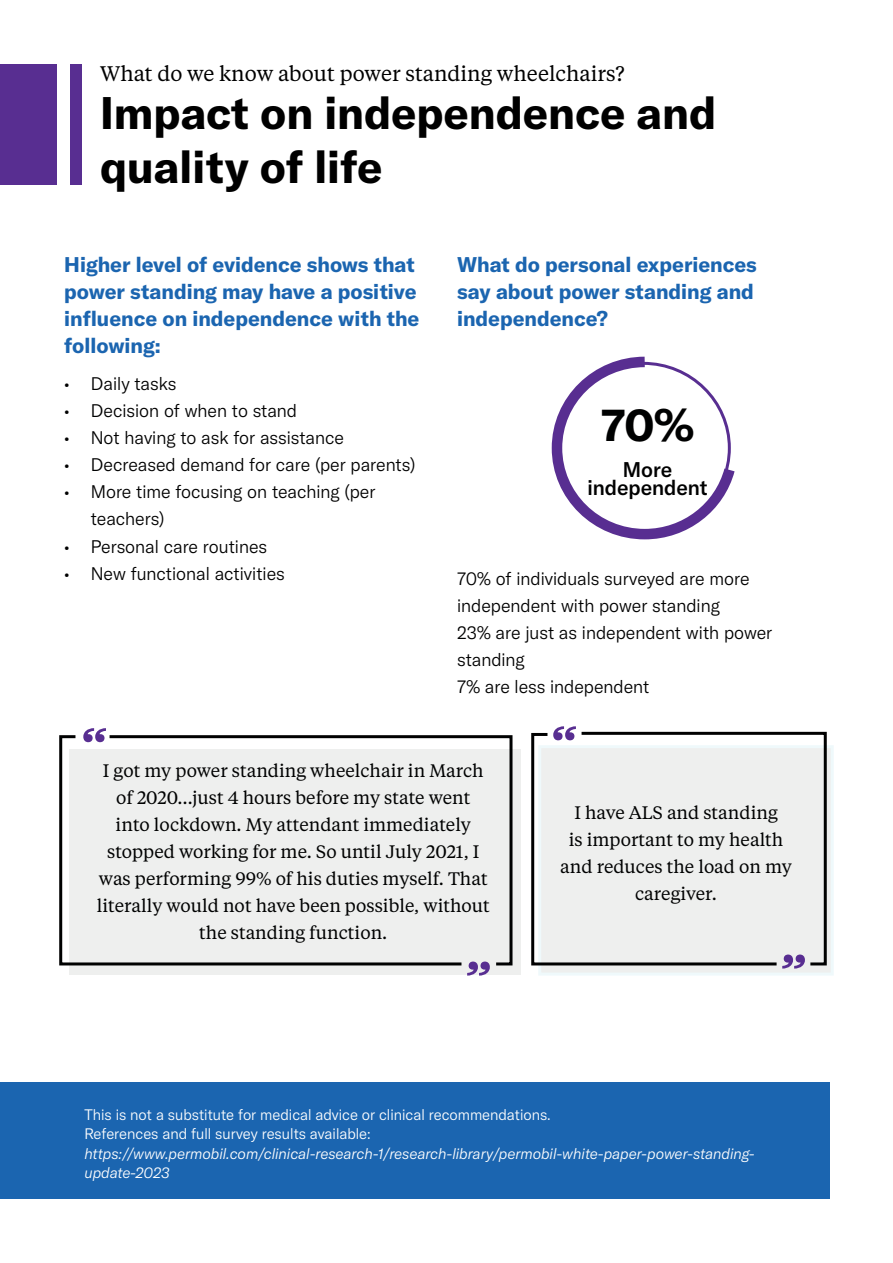
<style>
.page{position:relative;width:893px;height:1263px;background:#fff}
.page>*{position:absolute;margin:0;border:0;box-sizing:border-box;transform-origin:0 0}
.t1{font:700 45px/54px "GT America";color:#000}
.t2{font:700 45px "GT America";color:#000101}
.t3{font:700 21px/27px "GT America";color:#1b65b0}
.t4{font:21px "Tiempos Text";color:#000}
.t5{font:500 21px/18px "GT America";color:#000101;text-align:center}
.t6{font:18px/27px "Tiempos Text";color:#000101;text-align:center}
.t7{font:300 18px/27px "GT America";color:#000101}
.t8{font:italic 300 15px/19.5px "GT America";color:#fff}
.t9{font:300 15px/19.5px "GT America";color:#fff}
</style>
<div class="page">
<div style="left:0;top:1082px;width:829px;height:117px;background:#1b65b0"></div>
<div style="left:538px;top:745px;width:296px;height:230px;background:#eeefee;border:3px solid #e7f6fa"></div>
<div style="left:69px;top:749px;width:452px;height:225px;background:#eeefee"></div>
<svg style="left:84px;top:728px;width:22px;height:6px"></svg>
<svg style="left:554px;top:726px;width:22px;height:5px"></svg>
<svg style="left:467px;top:967px;width:23px;height:8px"></svg>
<svg style="left:782px;top:967px;width:19px;height:1px"></svg>
<svg style="left:59px;top:734px;width:48px;height:232px"></svg>
<svg style="left:107px;top:735px;width:406px;height:232px"></svg>
<svg style="left:531px;top:731px;width:48px;height:236px"></svg>
<svg style="left:579px;top:731px;width:249px;height:236px"></svg>
<svg style="left:551px;top:356px;width:184px;height:184px"></svg>
<div style="left:0;top:64px;width:57px;height:120px;background:#582e91"></div>
<div style="left:70px;top:64px;width:12px;height:120px;background:#582e91"></div>
<p class="t4" style="left:100px;top:59px;width:526px">What do we know about power standing wheelchairs?</p>
<h1 class="t1" style="left:100px;top:86px;width:618px">Impact on independence and quality of life</h1>
<p class="t3" style="left:64px;top:250px;width:357px">Higher level of evidence shows that power standing may have a positive influence on independence with the following:</p>
<p class="t3" style="left:457px;top:250px;width:301px">What do personal experiences say about power standing and independence?</p>
<p class="t7" style="left:64px;top:371px;width:114px">• Daily tasks</p>
<p class="t7" style="left:64px;top:398px;width:235px">• Decision of when to stand</p>
<p class="t7" style="left:64px;top:425px;width:282px">• Not having to ask for assistance</p>
<p class="t7" style="left:64px;top:452px;width:353px">• Decreased demand for care (per parents)</p>
<p class="t7" style="left:91px;top:479px;width:286px;text-indent:-27px">• More time focusing on teaching (per teachers)</p>
<p class="t7" style="left:64px;top:533px;width:205px">• Personal care routines</p>
<p class="t7" style="left:64px;top:560px;width:223px">• New functional activities</p>
<h1 class="t2" style="left:601px;top:397px;width:94px">70%</h1>
<p class="t5" style="left:587px;top:461px;width:122px">More independent</p>
<p class="t7" style="left:457px;top:565px;width:317px">70% of individuals surveyed are more independent with power standing<br>23% are just as independent with power standing<br>7% are less independent</p>
<p class="t6" style="left:97px;top:756px;width:395px">I got my power standing wheelchair in March of 2020…just 4 hours before my state went<br>into lockdown. My attendant immediately stopped working for me. So until July 2021, I was performing 99% of his duties myself. That literally would not have been possible, without the standing function.</p>
<p class="t6" style="left:560px;top:798px;width:233px">I have ALS and standing<br>is important to my health and reduces the load on my caregiver.</p>
<p class="t9" style="left:84px;top:1105px;width:468px">This is not a substitute for medical advice or clinical recommendations.<br>References and full survey results available:</p>
<p class="t8" style="left:84px;top:1144px;width:672px">https://www.permobil.com/clinical-research-1/research-library/permobil-white-paper-power-standing&shy;update-2023</p>
</div>
